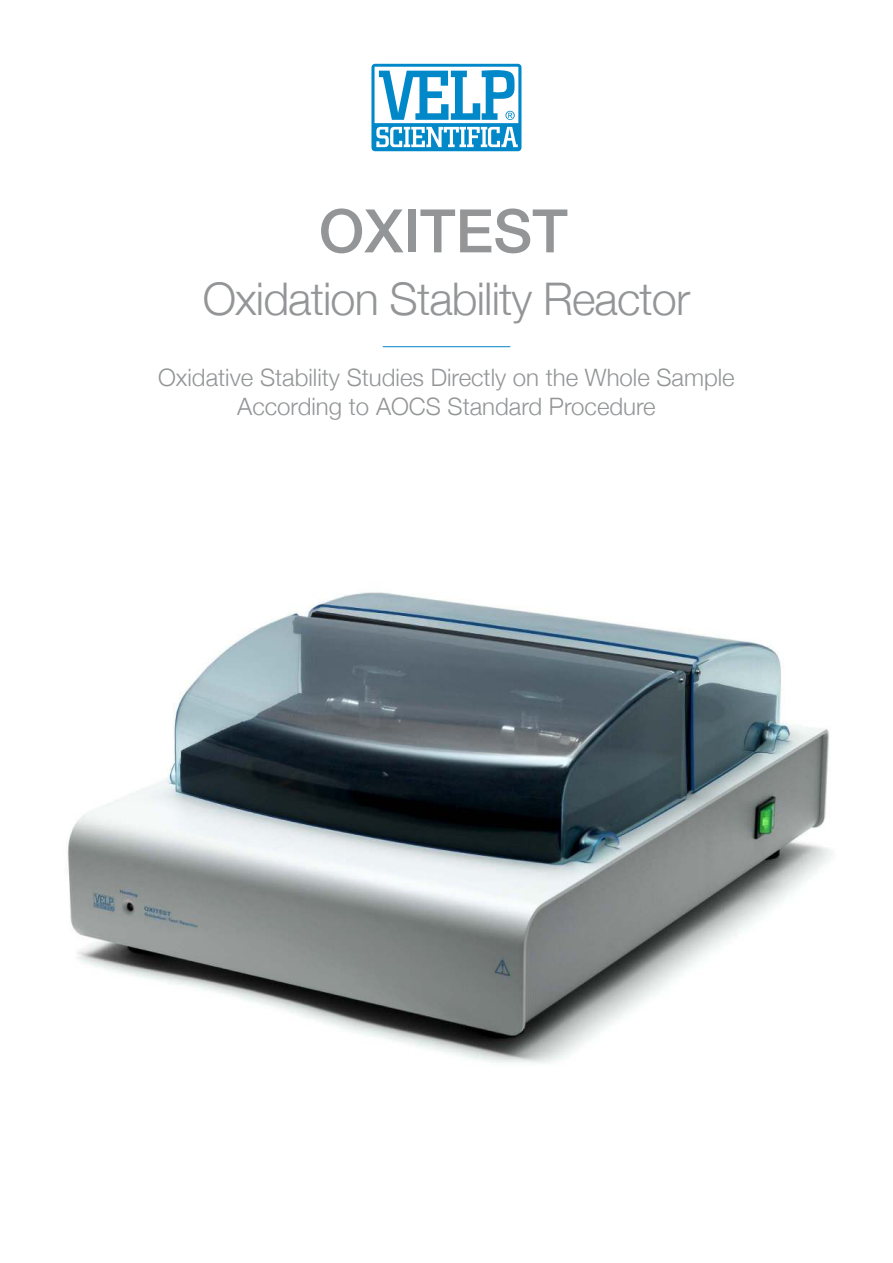
<style>
.page{position:relative;width:893px;height:1263px;background:#fff}
.page>*{position:absolute;margin:0;border:0;box-sizing:border-box;transform-origin:0 0}
.t1{font:500 60px "Helvetica Neue";color:#939597}
.t2{font:300 45px "Helvetica Neue";letter-spacing:-.02em;color:#939597}
.t3{font:300 24px/28.8px "Helvetica Neue";color:#939597;text-align:center}
</style>
<div class="page">
<img style="left:67px;top:592px;width:765px;height:471px">
<svg style="left:371px;top:64px;width:150px;height:87px"></svg>
<hr style="left:383px;top:346px;width:127px;height:1px;background:#0088c9">
<h1 class="t1" style="left:319px;top:208px;width:250px">OXITEST</h1>
<h2 class="t2" style="left:203px;top:282px;width:489px">Oxidation Stability Reactor</h2>
<p class="t3" style="left:158px;top:366px;width:578px">Oxidative Stability Studies Directly on the Whole Sample<br>According to AOCS Standard Procedure</p>
</div>
